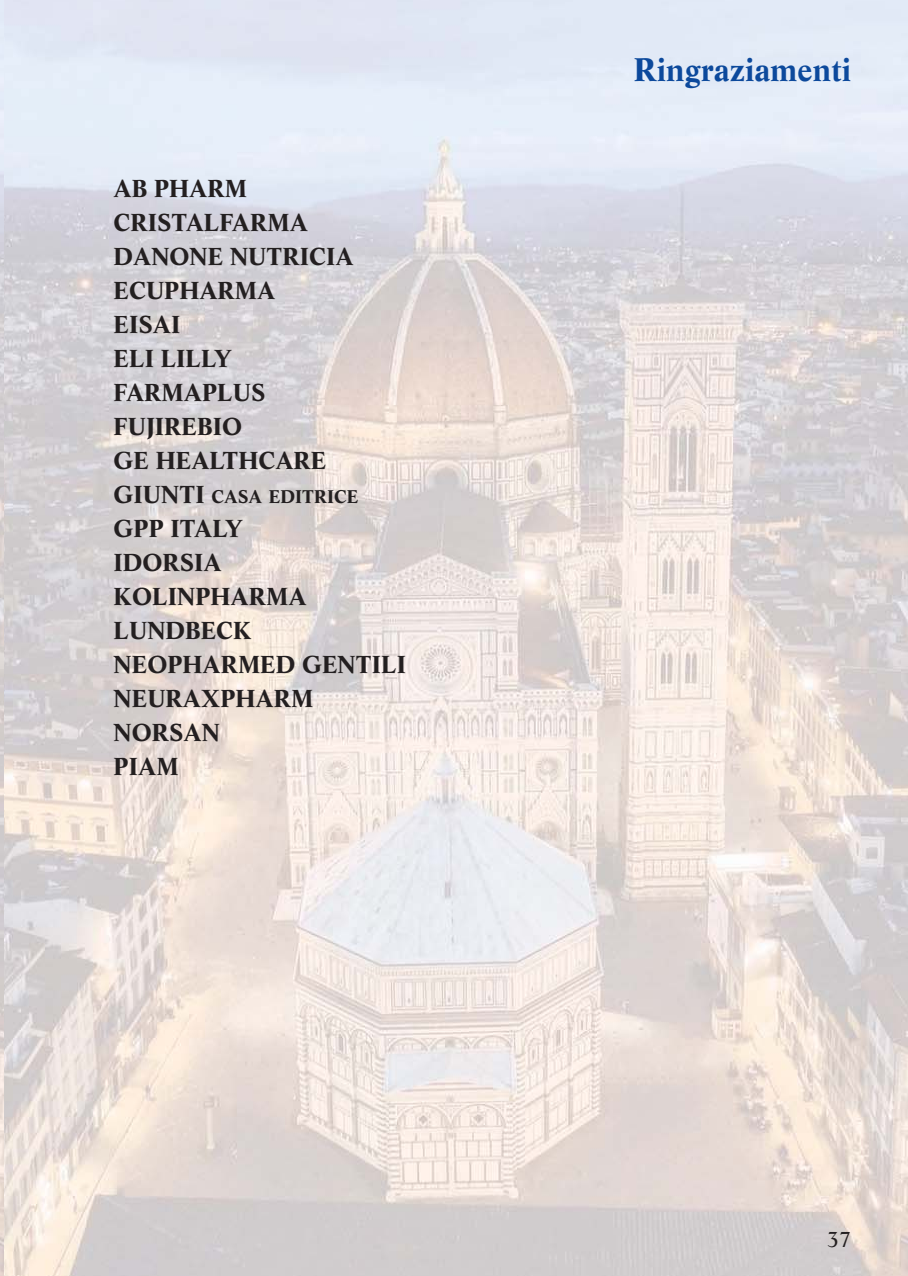
<style>
.page{position:relative;width:908px;height:1276px;background:#fff}
.page>*{position:absolute;margin:0;border:0;box-sizing:border-box;transform-origin:0 0}
.t1{font:700 32px "Life";color:#0c499c}
.t2{font:700 24px/34px "Life";color:#231f20}
.t3{font:22px "Life";color:#231f20}
.t4{font:700 18px "Life";color:#231f20}
.s1{font-size:24px}
</style>
<div class="page">
<img style="left:3px;top:0;width:904px;height:1276px">
<img style="left:0;top:0;width:3px;height:1276px">
<p class="t2" style="left:114px;top:174px;width:241px">AB PHARM<br>CRISTALFARMA<br>DANONE NUTRICIA<br>ECUPHARMA<br>EISAI<br>ELI LILLY<br>FARMAPLUS<br>FUJIREBIO<br>GE HEALTHCARE</p>
<p class="t4" style="left:114px;top:489px;width:246px"><span class="s1">GIUNTI</span> CASA EDITRICE</p>
<p class="t2" style="left:114px;top:514px;width:294px">GPP ITALY<br>IDORSIA<br>KOLINPHARMA<br>LUNDBECK<br>NEOPHARMED GENTILI<br>NEURAXPHARM<br>NORSAN<br>PIAM</p>
<h1 class="t1" style="left:633px;top:57px;width:219px">Ringraziamenti</h1>
<p class="t3" style="left:826px;top:1230px;width:26px">37</p>
</div>
